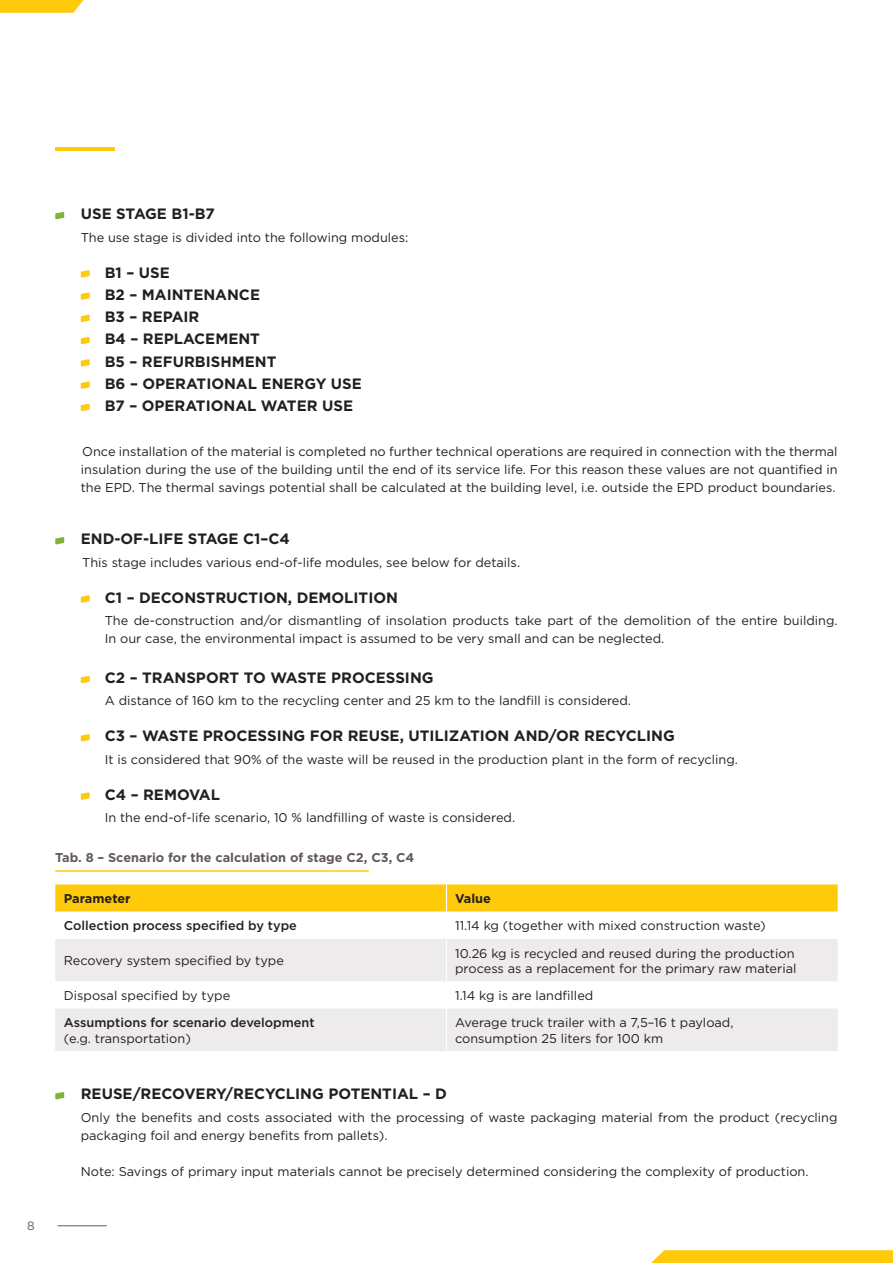
<style>
.page{position:relative;width:893px;height:1263px;background:#fff}
.page>*{position:absolute;margin:0;border:0;box-sizing:border-box;transform-origin:0 0}
.t1{font:700 15px/22.2px "Gotham";color:#231f20}
.t2{font:12.75px/18px "Gotham";color:#231f20}
.t3{font:500 12.75px "Gotham";color:#231f20}
.t4{font:700 12.75px "Gotham";color:#635a57}
.t5{font:700 12.75px "Gotham";color:#231f20}
.t6{font:12px "Gotham";color:#635a57}
</style>
<div class="page">
<hr style="left:57px;top:1225px;width:50px;height:1px;background:#635a57">
<hr style="left:55px;top:147px;width:60px;height:4px;background:#feca0a">
<svg style="left:0;top:0;width:83px;height:13px"></svg>
<svg style="left:651px;top:1250px;width:242px;height:13px"></svg>
<svg style="left:55px;top:1092px;width:9px;height:7px"></svg>
<svg style="left:55px;top:939px;width:783px;height:112px;fill:#edebeb"></svg>
<svg style="left:55px;top:884px;width:783px;height:28px"></svg>
<hr style="left:446px;top:939px;width:1px;height:42px;background:#fff">
<svg style="left:446px;top:981px;width:1px;height:28px"></svg>
<hr style="left:446px;top:1009px;width:1px;height:42px;background:#fff">
<hr style="left:55px;top:870px;width:314px;height:2px;background:#feca0a">
<svg style="left:55px;top:537px;width:9px;height:8px"></svg>
<svg style="left:81px;top:595px;width:9px;height:8px"></svg>
<svg style="left:81px;top:676px;width:9px;height:7px"></svg>
<svg style="left:81px;top:734px;width:9px;height:8px"></svg>
<svg style="left:81px;top:792px;width:9px;height:8px"></svg>
<svg style="left:55px;top:212px;width:9px;height:7px"></svg>
<svg style="left:81px;top:270px;width:9px;height:8px"></svg>
<svg style="left:81px;top:292px;width:9px;height:8px"></svg>
<svg style="left:81px;top:315px;width:9px;height:7px"></svg>
<svg style="left:81px;top:337px;width:9px;height:7px"></svg>
<svg style="left:81px;top:359px;width:9px;height:8px"></svg>
<svg style="left:81px;top:381px;width:9px;height:8px"></svg>
<svg style="left:81px;top:404px;width:9px;height:7px"></svg>
<p class="t6" style="left:27px;top:1218px;width:9px">8</p>
<p class="t1" style="left:81px;top:203px;width:47px">USE STAGE</p>
<p class="t1" style="left:172px;top:203px;width:45px">B1-B7</p>
<p class="t2" style="left:81px;top:228px;width:329px">The use stage is divided into the following modules:</p>
<p class="t1" style="left:105px;top:261px;width:62px">B1 – USE<br>B2 – MAINTENANCE<br>B3 – REPAIR<br>B4 – REPLACEMENT<br>B5 – REFURBISHMENT<br>B6 – OPERATIONAL</p>
<p class="t1" style="left:262px;top:372px;width:12px">ENERGY</p>
<p class="t1" style="left:331px;top:372px;width:11px">USE</p>
<p class="t1" style="left:105px;top:395px;width:61px">B7 – OPERATIONAL</p>
<p class="t1" style="left:261px;top:395px;width:27px">WATER</p>
<p class="t1" style="left:322px;top:395px;width:11px">USE</p>
<p class="t2" style="left:81px;top:442px;width:758px;text-align:justify">Once installation of the material is completed no further technical operations are required in connection with the thermal insulation during the use of the building until the end of its service life. For this reason these values are not quantified in the EPD. The thermal savings potential shall be calculated at the building level, i.e. outside the EPD product boundaries.</p>
<p class="t1" style="left:81px;top:528px;width:211px">END-OF-LIFE STAGE C1–C4</p>
<p class="t2" style="left:82px;top:553px;width:439px">This stage includes various end-of-life modules, see below for details.</p>
<p class="t1" style="left:105px;top:586px;width:46px">C1 – DECONSTRUCTION</p>
<p class="t1" style="left:288px;top:586px;width:20px">, DEMOLITION</p>
<p class="t2" style="left:105px;top:611px;width:734px">The de-construction and/or dismantling of insolation products take part of the demolition of the entire building.<br>In our case, the environmental impact is assumed to be very small and can be neglected.</p>
<p class="t1" style="left:105px;top:667px;width:50px">C2 – TRANSPORT</p>
<p class="t1" style="left:244px;top:667px;width:53px">TO WASTE</p>
<p class="t1" style="left:331px;top:667px;width:12px">PROCESSING</p>
<p class="t2" style="left:105px;top:692px;width:528px">A distance of 160 km to the recycling center and 25 km to the landfill is considered.</p>
<p class="t1" style="left:105px;top:725px;width:64px">C3 – WASTE</p>
<p class="t1" style="left:203px;top:725px;width:12px">PROCESSING</p>
<p class="t1" style="left:310px;top:725px;width:12px">FOR</p>
<p class="t1" style="left:348px;top:725px;width:11px">REUSE</p>
<p class="t1" style="left:400px;top:725px;width:18px">, UTILI</p>
<p class="t1" style="left:449px;top:725px;width:22px">ZATION</p>
<p class="t1" style="left:514px;top:725px;width:13px">AND</p>
<p class="t1" style="left:549px;top:725px;width:47px">/OR RECYCLING</p>
<p class="t2" style="left:105px;top:750px;width:635px">It is considered that 90% of the waste will be reused in the production plant in the form of recycling.</p>
<p class="t1" style="left:105px;top:783px;width:51px">C4 – REMOVAL</p>
<p class="t2" style="left:105px;top:808px;width:412px">In the end-of-life scenario, 10 % landfilling of waste is considered.</p>
<p class="t4" style="left:55px;top:849px;width:361px">TAB. 8 – SCENARIO FOR THE CALCULATION OF STAGE C2, C3, C4</p>
<p class="t5" style="left:64px;top:890px;width:68px">PARAMETER</p>
<p class="t5" style="left:455px;top:890px;width:37px">VALUE</p>
<p class="t3" style="left:64px;top:917px;width:235px">Collection process specified by type</p>
<p class="t2" style="left:455px;top:917px;width:312px">11.14 kg (together with mixed construction waste)</p>
<p class="t2" style="left:64px;top:951px;width:221px">Recovery system specified by type</p>
<p class="t2" style="left:455px;top:945px;width:343px;line-height:15.3px">10.26 kg is recycled and reused during the production process as a replacement for the primary raw material</p>
<p class="t2" style="left:64px;top:986px;width:168px">Disposal specified by type</p>
<p class="t2" style="left:455px;top:986px;width:140px">1.14 kg is are landfilled</p>
<p class="t3" style="left:64px;top:1014px;width:252px">Assumptions for scenario development</p>
<p class="t2" style="left:64px;top:1029px;width:129px">(e.g. transportation)</p>
<p class="t2" style="left:455px;top:1015px;width:280px;line-height:15.3px">Average truck trailer with a 7,5–16 t payload, consumption 25 liters for 100 km</p>
<p class="t1" style="left:81px;top:1083px;width:22px">REUSE</p>
<p class="t1" style="left:133px;top:1083px;width:20px">/RECOVERY</p>
<p class="t1" style="left:225px;top:1083px;width:19px">/RECYCLING</p>
<p class="t1" style="left:328px;top:1083px;width:11px">POTENTIAL</p>
<p class="t1" style="left:423px;top:1083px;width:26px">– D</p>
<p class="t2" style="left:81px;top:1108px;width:758px">Only the benefits and costs associated with the processing of waste packaging material from the product (recycling packaging foil and energy benefits from pallets).</p>
<p class="t2" style="left:81px;top:1162px;width:729px">Note: Savings of primary input materials cannot be precisely determined considering the complexity of production.</p>
</div>
